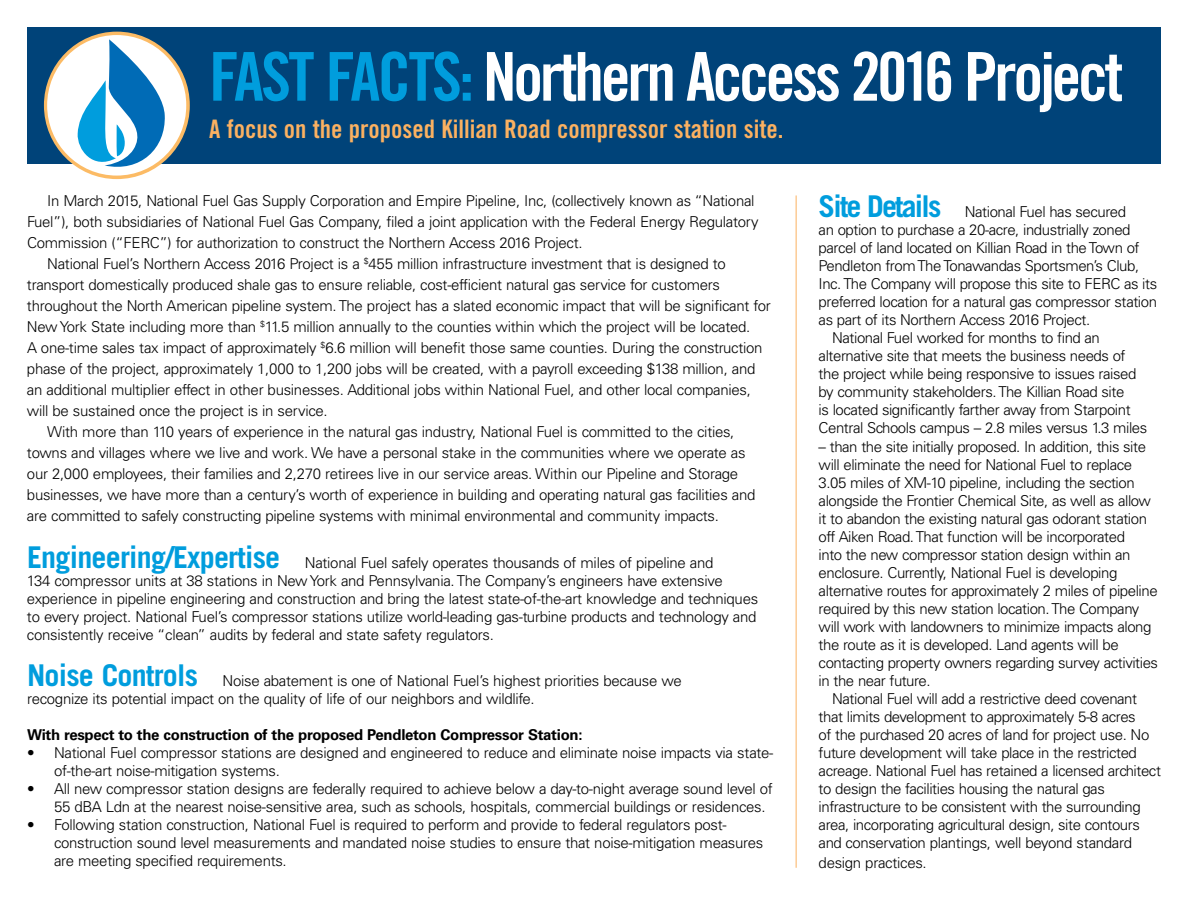
<style>
.page{position:relative;width:1188px;height:918px;background:#fff}
.page>*{position:absolute;margin:0;border:0;box-sizing:border-box;transform-origin:0 0}
.t1{font:67.35px "Trade Gothic LT Std Bd Cn 20";letter-spacing:-.05em;color:#fff}
.t2{font:25.5px "Trade Gothic LT Std Bd Cn 20";color:#fbb161}
.t3{font:300 15px/18px "Univers LT Std";letter-spacing:-.02em;color:#000}
.t4{font:700 15px "Univers LT Std";letter-spacing:-.02em;color:#000}
.s1{color:#009ddd}
.s2{font-family:"Trade Gothic LT Std";font-weight:700;font-size:30px;color:#009ddd}
</style>
<div class="page">
<div style="left:27px;top:27px;width:1134px;height:136px;background:#004379"></div>
<svg style="left:44px;top:32px;width:146px;height:147px"></svg>
<div style="left:47px;top:35px;width:139px;height:141px;background:#fff;border-radius:50%"></div>
<svg style="left:77px;top:39px;width:89px;height:134px"></svg>
<hr style="left:796px;top:195px;width:1px;height:673px;background:#fbb161">
<h1 class="t1" style="left:209px;top:36px;width:915px"><span class="s1">FAST FACTS:</span> Northern Access 2016 Project</h1>
<h2 class="t2" style="left:209px;top:113px;width:576px">A focus on the proposed Killian Road compressor station site.</h2>
<p class="t3" style="left:47px;top:192px;width:709px">In March 2015, National Fuel Gas Supply Corporation and Empire Pipeline, Inc, (collectively known as “National</p>
<p class="t3" style="left:27px;top:213px;width:733px">Fuel”), both subsidiaries of National Fuel Gas Company, filed a joint application with the Federal Energy Regulatory</p>
<p class="t3" style="left:27px;top:234px;width:557px">Commission (“FERC”) for authorization to construct the Northern Access 2016 Project.</p>
<p class="t3" style="left:47px;top:255px;width:680px">National Fuel’s Northern Access 2016 Project is a <sup>$</sup>455 million infrastructure investment that is designed to</p>
<p class="t3" style="left:27px;top:276px;width:694px">transport domestically produced shale gas to ensure reliable, cost-efficient natural gas service for customers</p>
<p class="t3" style="left:27px;top:297px;width:745px">throughout the North American pipeline system. The project has a slated economic impact that will be significant for</p>
<p class="t3" style="left:27px;top:318px;width:725px">New York State including more than <sup>$</sup>11.5 million annually to the counties within which the project will be located.</p>
<p class="t3" style="left:27px;top:339px;width:737px">A one-time sales tax impact of approximately <sup>$</sup>6.6 million will benefit those same counties. During the construction</p>
<p class="t3" style="left:27px;top:360px;width:730px">phase of the project, approximately 1,000 to 1,200 jobs will be created, with a payroll exceeding $138 million, and</p>
<p class="t3" style="left:27px;top:381px;width:725px">an additional multiplier effect in other businesses. Additional jobs within National Fuel, and other local companies,</p>
<p class="t3" style="left:27px;top:402px;width:302px">will be sustained once the project is in service.</p>
<p class="t3" style="left:47px;top:423px;width:689px">With more than 110 years of experience in the natural gas industry, National Fuel is committed to the cities,</p>
<p class="t3" style="left:27px;top:444px;width:720px">towns and villages where we live and work. We have a personal stake in the communities where we operate as</p>
<p class="t3" style="left:27px;top:465px;width:713px">our 2,000 employees, their families and 2,270 retirees live in our service areas. Within our Pipeline and Storage</p>
<p class="t3" style="left:27px;top:486px;width:730px">businesses, we have more than a century’s worth of experience in building and operating natural gas facilities and</p>
<p class="t3" style="left:27px;top:507px;width:694px">are committed to safely constructing pipeline systems with minimal environmental and community impacts.</p>
<p class="t3" style="left:27px;top:554px;width:733px"><span class="s2">Engineering/Expertise</span> National Fuel safely operates thousands of miles of pipeline and<br>134 compressor units at 38 stations in New York and Pennsylvania. The Company’s engineers have extensive experience in pipeline engineering and construction and bring the latest state-of-the-art knowledge and techniques to every project. National Fuel’s compressor stations utilize world-leading gas-turbine products and technology and consistently receive “clean” audits by federal and state safety regulators.</p>
<p class="t3" style="left:27px;top:672px;width:656px"><span class="s2">Noise Controls</span> Noise abatement is one of National Fuel’s highest priorities because we recognize its potential impact on the quality of life of our neighbors and wildlife.</p>
<p class="t4" style="left:27px;top:726px;width:557px">With respect to the construction of the proposed Pendleton Compressor Station:</p>
<p class="t3" style="left:54px;top:744px;width:721px;text-indent:-27px">• National Fuel compressor stations are designed and engineered to reduce and eliminate noise impacts via state&shy;of-the-art noise-mitigation systems.</p>
<p class="t3" style="left:54px;top:780px;width:720px;text-indent:-27px">• All new compressor station designs are federally required to achieve below a day-to-night average sound level of<br>55 dBA Ldn at the nearest noise-sensitive area, such as schools, hospitals, commercial buildings or residences.</p>
<p class="t3" style="left:54px;top:816px;width:711px;text-indent:-27px">• Following station construction, National Fuel is required to perform and provide to federal regulators post&shy;construction sound level measurements and mandated noise studies to ensure that noise-mitigation measures are meeting specified requirements.</p>
<p class="t3" style="left:819px;top:203px;width:309px"><span class="s2">Site Details</span> National Fuel has secured</p>
<p class="t3" style="left:819px;top:221px;width:314px">an option to purchase a 20-acre, industrially zoned</p>
<p class="t3" style="left:819px;top:239px;width:322px">parcel of land located on Killian Road in the Town of</p>
<p class="t3" style="left:819px;top:257px;width:322px">Pendleton from The Tonawandas Sportsmen’s Club,</p>
<p class="t3" style="left:819px;top:275px;width:340px">Inc. The Company will propose this site to FERC as its</p>
<p class="t3" style="left:819px;top:293px;width:340px">preferred location for a natural gas compressor station</p>
<p class="t3" style="left:819px;top:311px;width:273px">as part of its Northern Access 2016 Project.</p>
<p class="t3" style="left:832px;top:329px;width:269px">National Fuel worked for months to find an</p>
<p class="t3" style="left:819px;top:347px;width:308px">alternative site that meets the business needs of</p>
<p class="t3" style="left:819px;top:365px;width:319px">the project while being responsive to issues raised</p>
<p class="t3" style="left:819px;top:383px;width:307px">by community stakeholders. The Killian Road site</p>
<p class="t3" style="left:819px;top:401px;width:314px">is located significantly farther away from Starpoint</p>
<p class="t3" style="left:819px;top:419px;width:330px">Central Schools campus – 2.8 miles versus 1.3 miles</p>
<p class="t3" style="left:819px;top:437px;width:341px">– than the site initially proposed. In addition, this site will eliminate the need for National Fuel to replace 3.05 miles of XM-10 pipeline, including the section alongside the Frontier Chemical Site, as well as allow it to abandon the existing natural gas odorant station off Aiken Road. That function will be incorporated<br>into the new compressor station design within an enclosure. Currently, National Fuel is developing alternative routes for approximately 2 miles of pipeline required by this new station location. The Company will work with landowners to minimize impacts along the route as it is developed. Land agents will be contacting property owners regarding survey activities in the near future.</p>
<p class="t3" style="left:819px;top:690px;width:344px;text-indent:14px">National Fuel will add a restrictive deed covenant that limits development to approximately 5-8 acres<br>of the purchased 20 acres of land for project use. No future development will take place in the restricted acreage. National Fuel has retained a licensed architect to design the facilities housing the natural gas infrastructure to be consistent with the surrounding area, incorporating agricultural design, site contours and conservation plantings, well beyond standard</p>
<p class="t3" style="left:819px;top:853px;width:110px">design practices.</p>
</div>
